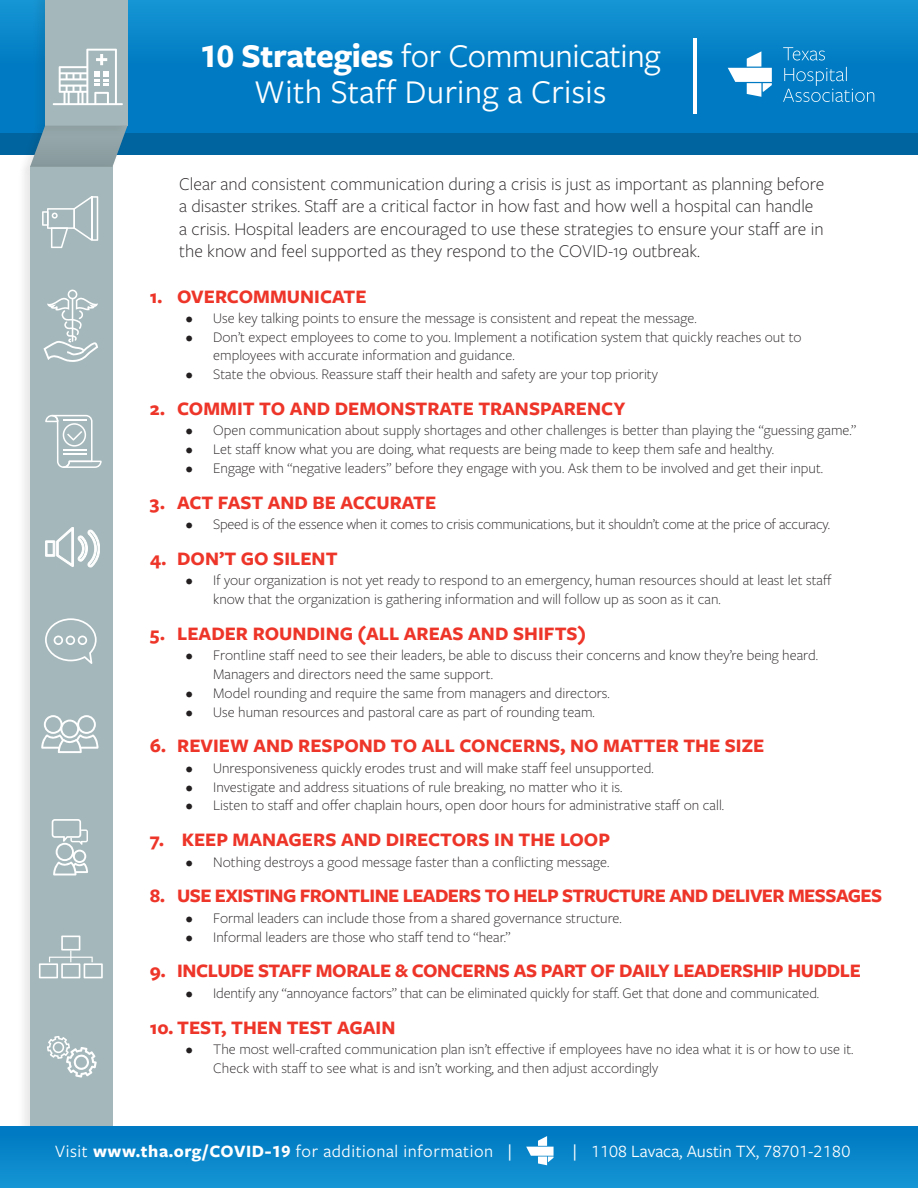
<style>
.page{position:relative;width:918px;height:1188px;background:#fff}
.page>*{position:absolute;margin:0;border:0;box-sizing:border-box;transform-origin:0 0}
.t1{font:34.5px/36px "Freight Sans Pro";letter-spacing:.01em;color:#fff;text-align:center}
.t2{font:700 19.8px "Freight Sans Pro";color:#ee3529}
.t3{font:700 19.8px "Freight Sans Pro";letter-spacing:-.03em;color:#ee3529}
.t4{font:700 19.8px "Freight Sans Pro";letter-spacing:-.02em;color:#ee3529}
.t5{font:300 18.75px/22.5px "Freight Sans Pro";color:#231f20}
.t6{font:18px "Freight Sans Pro";letter-spacing:.03em;color:#fff}
.t7{font:18px "Freight Sans Pro";color:#fff}
.t8{font:300 15.15px/18.8px "Freight Sans Pro";color:#231f20}
.t9{font:300 15.15px "Freight Sans Pro";letter-spacing:-.02em;color:#231f20}
.s1{font-weight:700}
.s2{font-weight:500}
</style>
<div class="page">
<div style="left:0;top:119px;width:918px;height:36px;background:#00649e"></div>
<div style="left:0;top:0;width:918px;height:133px;background:linear-gradient(to bottom,#108fd0,#0074bf)"></div>
<div style="left:18px;top:121px;width:111px;height:58px;background:#231f20;opacity:.1"></div>
<svg style="left:783px;top:47px;width:42px;height:14px"></svg>
<svg style="left:783px;top:67px;width:91px;height:35px"></svg>
<svg style="left:728px;top:51px;width:44px;height:46px"></svg>
<hr style="left:693px;top:38px;width:4px;height:76px;background:#fff">
<div style="left:32px;top:0;width:98px;height:137px;background:#231f20;opacity:.1"></div>
<div style="left:45px;top:0;width:83px;height:125px;background:#a4b7ba"></div>
<div style="left:17px;top:163px;width:98px;height:1025px;background:#231f20;opacity:.1"></div>
<div style="left:30px;top:167px;width:82px;height:1021px;background:#a4b7ba"></div>
<svg style="left:30px;top:125px;width:98px;height:42px"></svg>
<div style="left:0;top:1127px;width:918px;height:61px;background:linear-gradient(to right,#0a87cb,#0a87cb)"></div>
<svg style="left:42px;top:196px;width:56px;height:52px"></svg>
<svg style="left:53px;top:49px;width:70px;height:56px"></svg>
<svg style="left:45px;top:618px;width:52px;height:46px"></svg>
<svg style="left:43px;top:290px;width:55px;height:72px"></svg>
<svg style="left:39px;top:936px;width:64px;height:42px"></svg>
<svg style="left:52px;top:819px;width:36px;height:56px"></svg>
<svg style="left:45px;top:527px;width:55px;height:40px"></svg>
<svg style="left:41px;top:715px;width:57px;height:38px"></svg>
<svg style="left:47px;top:1036px;width:50px;height:42px"></svg>
<svg style="left:45px;top:415px;width:57px;height:53px"></svg>
<svg style="left:526px;top:1136px;width:28px;height:29px"></svg>
<p class="t1" style="left:200px;top:37px;width:462px"><span class="s1">10 Strategies</span> for Communicating<br>With Staff During a Crisis</p>
<p class="t5" style="left:179px;top:172px;width:647px">Clear and consistent communication during a crisis is just as important as planning before a disaster strikes. Staff are a critical factor in how fast and how well a hospital can handle a crisis. Hospital leaders are encouraged to use these strategies to ensure your staff are in the know and feel supported as they respond to the COVID-19 outbreak.</p>
<p class="t2" style="left:150px;top:283px;width:218px">1. OVERCOMMUNICATE</p>
<p class="t8" style="left:186px;top:308px;width:512px">• Use key talking points to ensure the message is consistent and repeat the message.</p>
<p class="t8" style="left:213px;top:327px;width:590px;text-indent:-27px">• Don’t expect employees to come to you. Implement a notification system that quickly reaches out to employees with accurate information and guidance.</p>
<p class="t8" style="left:186px;top:364px;width:474px">• State the obvious. Reassure staff their health and safety are your top priority</p>
<p class="t2" style="left:150px;top:395px;width:477px">2. COMMIT TO AND DEMONSTRATE TRANSPARENCY</p>
<p class="t8" style="left:186px;top:421px;width:672px">• Open communication about supply shortages and other challenges is better than playing the “guessing game.”</p>
<p class="t8" style="left:186px;top:439px;width:590px">• Let staff know what you are doing, what requests are being made to keep them safe and healthy.</p>
<p class="t8" style="left:186px;top:458px;width:639px">• Engage with “negative leaders” before they engage with you. Ask them to be involved and get their input.</p>
<p class="t2" style="left:150px;top:489px;width:288px">3. ACT FAST AND BE ACCURATE</p>
<p class="t2" style="left:150px;top:545px;width:189px">4. DON’T GO SILENT</p>
<p class="t9" style="left:186px;top:514px;width:646px">• Speed is of the essence when it comes to crisis communications, but it shouldn’t come at the price of accuracy.</p>
<p class="t8" style="left:213px;top:571px;width:620px;text-indent:-27px">• If your organization is not yet ready to respond to an emergency, human resources should at least let staff know that the organization is gathering information and will follow up as soon as it can.</p>
<p class="t2" style="left:150px;top:620px;width:438px">5. LEADER ROUNDING (ALL AREAS AND SHIFTS)</p>
<p class="t8" style="left:213px;top:646px;width:606px;text-indent:-27px">• Frontline staff need to see their leaders, be able to discuss their concerns and know they’re being heard.<br>Managers and directors need the same support.</p>
<p class="t8" style="left:186px;top:683px;width:426px">• Model rounding and require the same from managers and directors.</p>
<p class="t8" style="left:186px;top:702px;width:411px">• Use human resources and pastoral care as part of rounding team.</p>
<p class="t2" style="left:150px;top:732px;width:616px">6. REVIEW AND RESPOND TO ALL CONCERNS, NO MATTER THE SIZE</p>
<p class="t8" style="left:186px;top:758px;width:469px">• Unresponsiveness quickly erodes trust and will make staff feel unsupported.</p>
<p class="t8" style="left:186px;top:777px;width:438px">• Investigate and address situations of rule breaking, no matter who it is.</p>
<p class="t8" style="left:186px;top:796px;width:540px">• Listen to staff and offer chaplain hours, open door hours for administrative staff on call.</p>
<p class="t2" style="left:150px;top:826px;width:462px">7. KEEP MANAGERS AND DIRECTORS IN THE LOOP</p>
<p class="t3" style="left:150px;top:882px;width:734px">8. USE EXISTING FRONTLINE LEADERS TO HELP STRUCTURE AND DELIVER MESSAGES</p>
<p class="t8" style="left:186px;top:852px;width:425px">• Nothing destroys a good message faster than a conflicting message.</p>
<p class="t8" style="left:186px;top:908px;width:438px">• Formal leaders can include those from a shared governance structure.</p>
<p class="t8" style="left:186px;top:927px;width:326px">• Informal leaders are those who staff tend to “hear.”</p>
<p class="t4" style="left:150px;top:957px;width:713px">9. INCLUDE STAFF MORALE &amp; CONCERNS AS PART OF DAILY LEADERSHIP HUDDLE</p>
<p class="t8" style="left:186px;top:983px;width:635px">• Identify any “annoyance factors” that can be eliminated quickly for staff. Get that done and communicated.</p>
<p class="t2" style="left:150px;top:1014px;width:247px">10. TEST, THEN TEST AGAIN</p>
<p class="t8" style="left:213px;top:1039px;width:642px;text-indent:-27px">• The most well-crafted communication plan isn’t effective if employees have no idea what it is or how to use it.<br>Check with staff to see what is and isn’t working, and then adjust accordingly</p>
<p class="t6" style="left:55px;top:1139px;width:458px">Visit <span class="s1">www.tha.org/COVID-19</span> for additional information <span class="s2">|</span></p>
<p class="t7" style="left:573px;top:1139px;width:279px"><span class="s2">|</span> 1108 Lavaca, Austin TX, 78701-2180</p>
</div>
